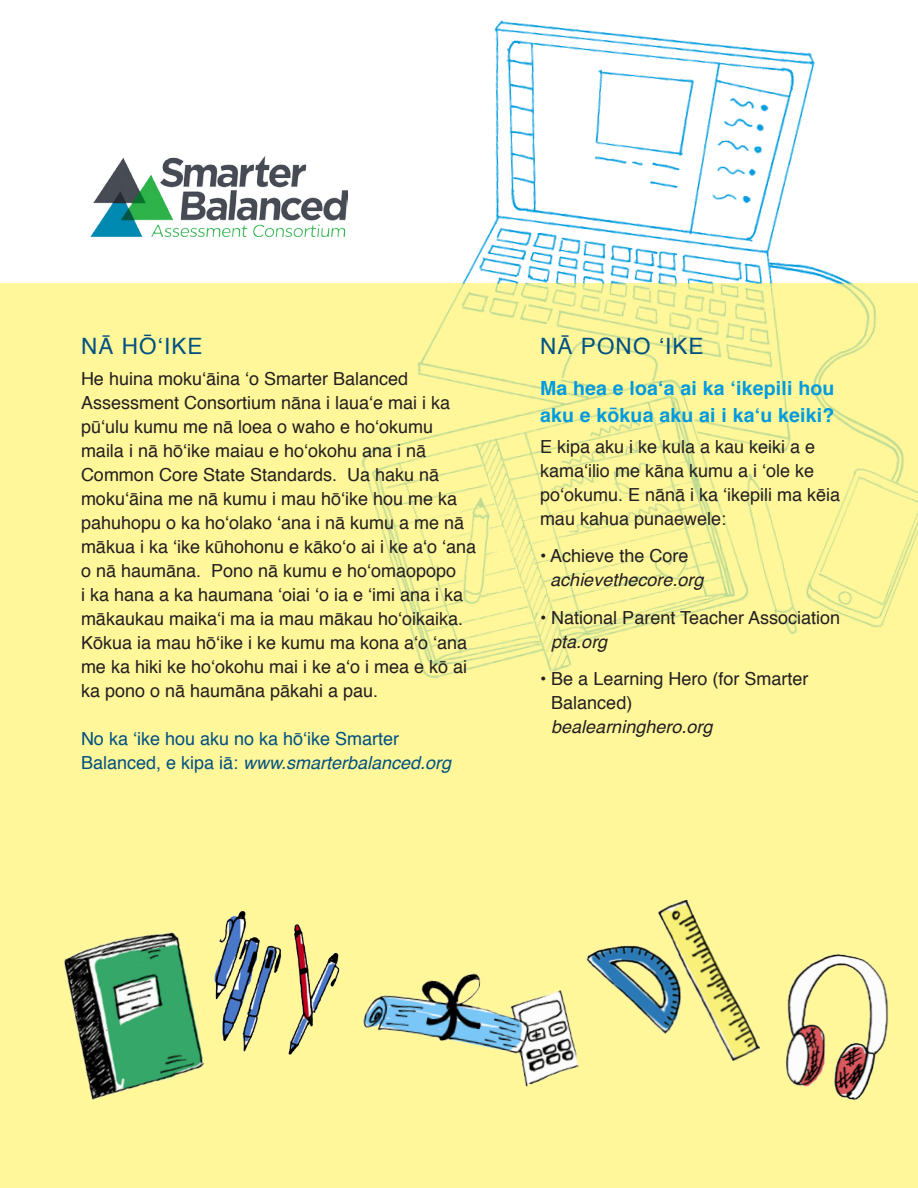
<style>
.page{position:relative;width:918px;height:1188px;background:#fff}
.page>*{position:absolute;margin:0;border:0;box-sizing:border-box;transform-origin:0 0}
.t1{font:22.5px "Helvetica";letter-spacing:.05em;color:#005182}
.t2{font:700 19.5px/27px "Helvetica";letter-spacing:.01em;color:#009bde}
.t3{font:18px/24px "Helvetica";color:#231f20}
.t4{font:18px/24px "Helvetica";color:#005182}
.t5{font:italic 18px/24px "Helvetica";color:#231f20}
.s1{font-style:italic}
.s2{font-style:normal}
</style>
<div class="page">
<div style="left:0;top:284px;width:918px;height:904px;background:#fff79a"></div>
<img style="left:64px;top:932px;width:139px;height:168px">
<img style="left:363px;top:973px;width:215px;height:114px">
<img style="left:91px;top:156px;width:256px;height:81px">
<img style="left:198px;top:911px;width:142px;height:155px">
<img style="left:578px;top:900px;width:310px;height:200px">
<img style="left:408px;top:20px;width:510px;height:264px">
<img style="left:361px;top:284px;width:557px;height:395px">
<p class="t1" style="left:81px;top:329px;width:123px">NĀ HŌʻIKE</p>
<p class="t3" style="left:81px;top:367px;width:397px">He huina mokuʻāina ʻo Smarter Balanced Assessment Consortium nāna i lauaʻe mai i ka pūʻulu kumu me nā loea o waho e hoʻokumu maila i nā hōʻike maiau e hoʻokohu ana i nā Common Core State Standards. Ua haku nā mokuʻāina me nā kumu i mau hōʻike hou me ka pahuhopu o ka hoʻolako ʻana i nā kumu a me nā mākua i ka ʻike kūhohonu e kākoʻo ai i ke aʻo ʻana o nā haumāna. Pono nā kumu e hoʻomaopopo<br>i ka hana a ka haumana ʻoiai ʻo ia e ʻimi ana i ka mākaukau maikaʻi ma ia mau mākau hoʻoikaika.<br>Kōkua ia mau hōʻike i ke kumu ma kona aʻo ʻana me ka hiki ke hoʻokohu mai i ke aʻo i mea e kō ai ka pono o nā haumāna pākahi a pau.</p>
<p class="t4" style="left:81px;top:727px;width:372px">No ka ʻike hou aku no ka hōʻike Smarter<br>Balanced, e kipa iā: <span class="s1">www.smarterbalanced.org</span></p>
<p class="t1" style="left:540px;top:329px;width:165px">NĀ PONO ʻIKE</p>
<p class="t2" style="left:540px;top:375px;width:296px">Ma hea e loaʻa ai ka ʻikepili hou aku e kōkua aku ai i kaʻu keiki?</p>
<p class="t3" style="left:540px;top:435px;width:302px">E kipa aku i ke kula a kau keiki a e kamaʻilio me kāna kumu a i ʻole ke poʻokumu. E nānā i ka ʻikepili ma kēia mau kahua punaewele:</p>
<p class="t5" style="left:550px;top:544px;width:155px;text-indent:-10px"><span class="s2">• Achieve the Core </span>achievethecore.org</p>
<p class="t3" style="left:551px;top:606px;width:290px;text-indent:-11px">• National Parent Teacher Association <span class="s1">pta.org</span></p>
<p class="t3" style="left:551px;top:667px;width:259px;text-indent:-11px">• Be a Learning Hero (for Smarter<br>Balanced)<br><span class="s1">bealearninghero.org</span></p>
</div>
